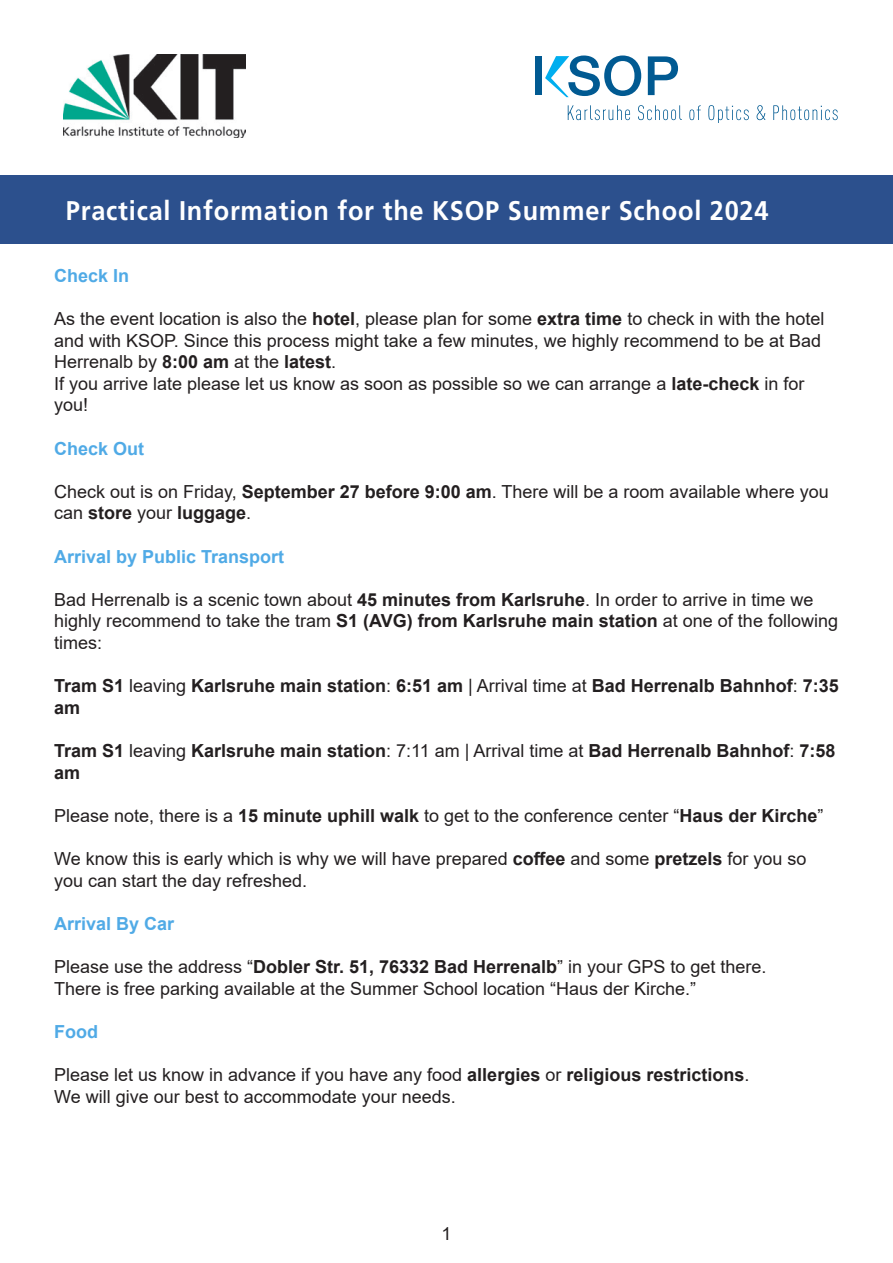
<style>
.page{position:relative;width:893px;height:1263px;background:#fff}
.page>*{position:absolute;margin:0;border:0;box-sizing:border-box;transform-origin:0 0}
.t1{font:700 27px "Frutiger LT Std";letter-spacing:.03em;color:#fff;scale:.94 1}
.t2{font:18px/21.6px "Arial";color:#231f20}
.t3{font:700 18px/21.6px "Arial";color:#231f20}
.t4{font:700 18px "Arial";color:#50aae6}
.s1{font-weight:700}
.s2{font-weight:400}
</style>
<div class="page">
<div style="left:0;top:175px;width:893px;height:69px;background:#2c508d"></div>
<img style="left:64px;top:54px;width:181px;height:84px">
<svg style="left:648px;top:56px;width:30px;height:39px"></svg>
<svg style="left:545px;top:56px;width:96px;height:41px"></svg>
<div style="left:535px;top:56px;width:7px;height:39px;background:#015a92"></div>
<svg style="left:568px;top:105px;width:62px;height:15px"></svg>
<svg style="left:638px;top:105px;width:44px;height:15px"></svg>
<svg style="left:689px;top:105px;width:12px;height:15px"></svg>
<svg style="left:708px;top:105px;width:41px;height:18px"></svg>
<svg style="left:757px;top:105px;width:8px;height:15px"></svg>
<svg style="left:773px;top:105px;width:65px;height:15px"></svg>
<p class="t1" style="left:66px;top:195px;width:749px">Practical Information for the KSOP Summer School 2024</p>
<p class="t4" style="left:54px;top:263px;width:77px">Check In</p>
<p class="t2" style="left:54px;top:308px;width:772px">As the event location is also the <span class="s1">hotel</span>, please plan for some <span class="s1">extra time</span> to check in with the hotel and with KSOP. Since this process might take a few minutes, we highly recommend to be at Bad Herrenalb by <span class="s1">8:00 am</span> at the <span class="s1">latest</span>.<br>If you arrive late please let us know as soon as possible so we can arrange a <span class="s1">late-check</span> in for you!</p>
<p class="t4" style="left:54px;top:435px;width:92px">Check Out</p>
<p class="t2" style="left:54px;top:480px;width:776px">Check out is on Friday, <span class="s1">September 27 before 9:00 am</span>. There will be a room available where you can <span class="s1">store</span> your <span class="s1">luggage</span>.</p>
<p class="t4" style="left:54px;top:543px;width:232px">Arrival by Public Transport</p>
<p class="t2" style="left:54px;top:588px;width:785px">Bad Herrenalb is a scenic town about <span class="s1">45 minutes from Karlsruhe</span>. In order to arrive in time we highly recommend to take the tram <span class="s1">S1 (AVG) from Karlsruhe main station</span> at one of the following times:</p>
<p class="t3" style="left:54px;top:675px;width:786px">Tram S1 <span class="s2">leaving</span> Karlsruhe main station<span class="s2">:</span> 6:51 am <span class="s2">| Arrival time at</span> Bad Herrenalb Bahnhof<span class="s2">:</span> 7:35 am</p>
<p class="t3" style="left:54px;top:740px;width:783px">Tram S1 <span class="s2">leaving</span> Karlsruhe main station<span class="s2">: 7:11 am | Arrival time at</span> Bad Herrenalb Bahnhof<span class="s2">:</span> 7:58 am</p>
<p class="t2" style="left:54px;top:804px;width:771px">Please note, there is a <span class="s1">15 minute uphill walk</span> to get to the conference center “<span class="s1">Haus der Kirche</span>”</p>
<p class="t2" style="left:54px;top:848px;width:754px">We know this is early which is why we will have prepared <span class="s1">coffee</span> and some <span class="s1">pretzels</span> for you so you can start the day refreshed.</p>
<p class="t4" style="left:54px;top:911px;width:122px">Arrival By Car</p>
<p class="t2" style="left:54px;top:956px;width:714px">Please use the address “<span class="s1">Dobler Str. 51, 76332 Bad Herrenalb</span>” in your GPS to get there.<br>There is free parking available at the Summer School location “Haus der Kirche.”</p>
<p class="t4" style="left:54px;top:1019px;width:45px">Food</p>
<p class="t2" style="left:54px;top:1064px;width:697px">Please let us know in advance if you have any food <span class="s1">allergies</span> or <span class="s1">religious restrictions</span>.<br>We will give our best to accommodate your needs.</p>
<p class="t2" style="left:441px;top:1223px;width:12px">1</p>
</div>
